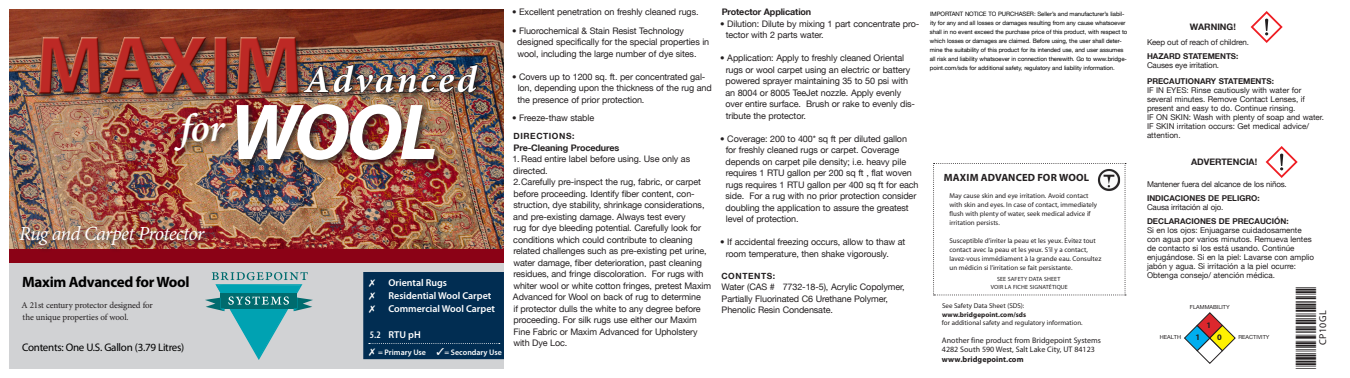
<style>
.page{position:relative;width:1350px;height:378px;background:#fff}
.page>*{position:absolute;margin:0;border:0;box-sizing:border-box;transform-origin:0 0}
.t1{font:italic 700 80px "Myriad Pro";color:#fff}
.t2{font:italic 600 40px "Minion Pro";color:#fff}
.t3{font:italic 700 38.3px "Minion Pro";letter-spacing:.065em;color:#fff}
.t4{font:27px "Free 3 of 9 Extended";color:#231f20}
.t5{font:italic 20px "Minion Pro";letter-spacing:-.04em;color:#fff}
.t6{font:700 15px "Myriad Pro";letter-spacing:-.02em;color:#000}
.t7{font:11px "Myriad Pro";letter-spacing:-.025em;color:#000}
.t8{font:700 10.5px "Myriad Pro";letter-spacing:.01em;color:#231f20}
.t9{font:600 10px "Myriad Pro";color:#fff}
.t10{font:10px "Myriad Pro";letter-spacing:.03em;color:#231f20}
.t11{font:9px/11.5px "Helvetica Neue LT";letter-spacing:-.01em;color:#231f20}
.t12{font:9px "Minion Pro";letter-spacing:-.01em;color:#231f20}
.t13{font:700 9px "Helvetica Neue LT";letter-spacing:-.01em;color:#231f20}
.t14{font:700 8.9px "Helvetica Neue LT";color:#231f20}
.t15{font:700 8.5px "Helvetica Neue LT";letter-spacing:.065em;color:#231f20}
.t16{font:700 8.5px "Myriad Pro";color:#231f20}
.t17{font:8px/9px "Helvetica Neue LT";color:#231f20}
.t18{font:8px "Helvetica Neue LT";letter-spacing:-.02em;color:#231f20}
.t19{font:700 8px "Helvetica Neue LT";color:#231f20}
.t20{font:8px "Myriad Pro";color:#231f20}
.t21{font:600 8px "Myriad Pro";color:#fff}
.t22{font:700 8px "Myriad Pro";letter-spacing:.01em;color:#231f20}
.t23{font:7px/9px "Myriad Pro";color:#231f20}
.t24{font:700 7px "Myriad Pro";letter-spacing:.01em;color:#231f20}
.t25{font:6px/9px "Helvetica Neue LT";letter-spacing:-.01em;color:#000}
.t26{font:6px "Myriad Pro";letter-spacing:.02em;color:#231f20}
.t27{font:5.6px "Helvetica Neue LT";color:#231f20}
.s1{font-stretch:condensed}
</style>
<div class="page">
<img style="left:9px;top:9px;width:495px;height:241px">
<div style="left:9px;top:263px;width:495px;height:106px;background:#d1d2d4"></div>
<div style="left:9px;top:250px;width:495px;height:13px;background:#8b0216"></div>
<div style="left:363px;top:272px;width:141px;height:87px;background:#012d52"></div>
<svg style="left:205px;top:272px;width:108px;height:88px;background:#7eb6bc"></svg>
<div style="left:18px;top:224px;width:195px;height:29px;background:#231f20;opacity:.75"></div>
<div style="left:172px;top:111px;width:62px;height:49px;background:#231f20;opacity:.75"></div>
<div style="left:235px;top:102px;width:208px;height:66px;background:#231f20;opacity:.75"></div>
<img style="left:18px;top:14px;width:287px;height:87px">
<div style="left:302px;top:62px;width:185px;height:39px;background:#231f20;opacity:.75"></div>
<img style="left:303px;top:64px;width:176px;height:29px">
<svg style="left:933px;top:163px;width:193px;height:132px"></svg>
<div style="left:1096px;top:166px;width:27px;height:29px;background:#fff;border-radius:50%"></div>
<img style="left:1097px;top:168px;width:23px;height:24px">
<svg style="left:1251px;top:11px;width:32px;height:32px"></svg>
<svg style="left:1266px;top:146px;width:32px;height:32px"></svg>
<svg style="left:1184px;top:313px;width:51px;height:51px"></svg>
<svg style="left:369px;top:343px;width:131px;height:1px"></svg>
<p class="t3" style="left:305px;top:52px;width:174px">Advanced</p>
<p class="t2" style="left:180px;top:101px;width:46px">for</p>
<p class="t1" style="left:229px;top:80px;width:210px">WOOL</p>
<p class="t5" style="left:19px;top:219px;width:187px">Rug and Carpet Protector</p>
<p class="t6" style="left:22px;top:272px;width:169px">Maxim Advanced for Wool</p>
<p class="t9" style="left:388px;top:276px;width:60px">Oriental Rugs</p>
<p class="t9" style="left:388px;top:289px;width:104px">Residential Wool Carpet</p>
<p class="t9" style="left:388px;top:302px;width:108px">Commercial Wool Carpet</p>
<p class="t9" style="left:370px;top:328px;width:52px"><span class="s1">5.2</span> RTU pH</p>
<p class="t21" style="left:378px;top:347px;width:125px">= Primary Use ✓= Secondary Use</p>
<p class="t12" style="left:21px;top:299px;width:133px">A 21st century protector designed for</p>
<p class="t12" style="left:23px;top:311px;width:107px">the unique properties of wool.</p>
<p class="t7" style="left:22px;top:340px;width:164px">Contents: One U.S. Gallon (3.79 Litres)</p>
<p class="t11" style="left:512px;top:6px;width:188px">• Excellent penetration on freshly cleaned rugs.</p>
<p class="t11" style="left:517px;top:25px;width:193px;text-indent:-5px">• Fluorochemical &amp; Stain Resist Technology designed specifically for the special properties in wool, including the large number of dye sites.</p>
<p class="t11" style="left:518px;top:71px;width:196px;text-indent:-5px">• Covers up to 1200 sq. ft. per concentrated gal&shy;lon, depending upon the thickness of the rug and the presence of prior protection.</p>
<p class="t11" style="left:512px;top:112px;width:84px">• Freeze-thaw stable</p>
<p class="t15" style="left:514px;top:131px;width:62px">DIRECTIONS:</p>
<p class="t13" style="left:514px;top:142px;width:107px">Pre-Cleaning Procedures</p>
<p class="t11" style="left:512px;top:153px;width:179px">1. Read entire label before using. Use only as directed.</p>
<p class="t11" style="left:513px;top:176px;width:200px">2.Carefully pre-inspect the rug, fabric, or carpet before proceeding. Identify fiber content, con&shy;struction, dye stability, shrinkage considerations, and pre-existing damage. Always test every<br>rug for dye bleeding potential. Carefully look for conditions which could contribute to cleaning related challenges such as pre-existing pet urine, water damage, fiber deterioration, past cleaning residues, and fringe discoloration. For rugs with whiter wool or white cotton fringes, pretest Maxim Advanced for Wool on back of rug to determine<br>if protector dulls the white to any degree before proceeding. For silk rugs use either our Maxim Fine Fabric or Maxim Advanced for Upholstery with Dye Loc.</p>
<p class="t13" style="left:722px;top:7px;width:91px">Protector Application</p>
<p class="t11" style="left:726px;top:18px;width:195px;text-indent:-5px">• Dilution: Dilute by mixing 1 part concentrate pro&shy;tector with 2 parts water.</p>
<p class="t11" style="left:725px;top:52px;width:191px;text-indent:-5px">• Application: Apply to freshly cleaned Oriental rugs or wool carpet using an electric or battery powered sprayer maintaining 35 to 50 psi with an 8004 or 8005 TeeJet nozzle. Apply evenly over entire surface. Brush or rake to evenly dis&shy;tribute the protector.</p>
<p class="t11" style="left:725px;top:133px;width:195px;text-indent:-5px">• Coverage: 200 to 400* sq ft per diluted gallon for freshly cleaned rugs or carpet. Coverage depends on carpet pile density; i.e. heavy pile requires 1 RTU gallon per 200 sq ft , flat woven rugs requires 1 RTU gallon per 400 sq ft for each side. For a rug with no prior protection consider doubling the application to assure the greatest level of protection.</p>
<p class="t11" style="left:726px;top:236px;width:181px;text-indent:-5px">• If accidental freezing occurs, allow to thaw at room temperature, then shake vigorously.</p>
<p class="t15" style="left:721px;top:271px;width:55px">CONTENTS:</p>
<p class="t11" style="left:722px;top:281px;width:185px">Water (CAS # 7732-18-5), Acrylic Copolymer,<br>Partially Fluorinated C6 Urethane Polymer,<br>Phenolic Resin Condensate.</p>
<p class="t25" style="left:930px;top:10px;width:199px">IMPORTANT NOTICE TO PURCHASER: Seller’s and manufacturer’s liabil&shy;ity for any and all losses or damages resulting from any cause whatsoever shall in no event exceed the purchase price of this product, with respect to which losses or damages are claimed. Before using, the user shall deter&shy;mine the suitability of this product for its intended use, and user assumes all risk and liability whatsoever in connection therewith. Go to www.bridge&shy;point.com/sds for additional safety, regulatory and liability information.</p>
<p class="t8" style="left:944px;top:170px;width:147px">MAXIM ADVANCED FOR WOOL</p>
<p class="t23" style="left:950px;top:191px;width:149px">May cause skin and eye irritation. Avoid contact with skin and eyes. In case of contact, immediately flush with plenty of water, seek medical advice if irritation persists.</p>
<p class="t23" style="left:950px;top:236px;width:153px">Susceptible d’irriter la peau et les yeux. Évitez tout contact avec la peau et les yeux. S’il y a contact, lavez-vous immédiament à la grande eau. Consultez un médicin si l’irritation se fait persistante.</p>
<p class="t26" style="left:997px;top:275px;width:65px">SEE SAFETY DATA SHEET</p>
<p class="t26" style="left:991px;top:283px;width:79px">VOIR LA FICHE SIGNATÉTIQUE</p>
<p class="t23" style="left:942px;top:302px;width:84px">See Safety Data Sheet (SDS):</p>
<p class="t24" style="left:942px;top:310px;width:86px">www.bridgepoint.com/sds</p>
<p class="t23" style="left:942px;top:318px;width:142px">for additional safety and regulatory information.</p>
<p class="t20" style="left:942px;top:335px;width:160px">Another fine product from Bridgepoint Systems</p>
<p class="t20" style="left:942px;top:345px;width:154px">4282 South 590 West, Salt Lake City, UT 84123</p>
<p class="t22" style="left:942px;top:354px;width:83px">www.bridgepoint.com</p>
<p class="t14" style="left:1190px;top:22px;width:48px">WARNING!</p>
<p class="t18" style="left:1147px;top:38px;width:104px">Keep out of reach of children.</p>
<p class="t19" style="left:1147px;top:51px;width:93px">HAZARD STATEMENTS:</p>
<p class="t18" style="left:1147px;top:61px;width:74px">Causes eye irritation.</p>
<p class="t19" style="left:1147px;top:76px;width:128px">PRECAUTIONARY STATEMENTS:</p>
<p class="t17" style="left:1147px;top:86px;width:159px">IF IN EYES: Rinse cautiously with water for several minutes. Remove Contact Lenses, if present and easy to do. Continue rinsing.</p>
<p class="t17" style="left:1147px;top:113px;width:178px">IF ON SKIN: Wash with plenty of soap and water.</p>
<p class="t17" style="left:1147px;top:122px;width:164px">IF SKIN irritation occurs: Get medical advice/ attention.</p>
<p class="t14" style="left:1191px;top:157px;width:68px">ADVERTENCIA!</p>
<p class="t18" style="left:1147px;top:180px;width:141px">Mantener fuera del alcance de los niños.</p>
<p class="t19" style="left:1147px;top:193px;width:114px">INDICACIONES DE PELIGRO:</p>
<p class="t18" style="left:1147px;top:203px;width:78px">Causa irritación al ojo.</p>
<p class="t19" style="left:1147px;top:216px;width:143px">DECLARACIONES DE PRECAUCIÓN:</p>
<p class="t17" style="left:1147px;top:226px;width:169px">Si en los ojos: Enjuagarse cuidadosamente con agua por varios minutos. Remueva lentes de contacto si los está usando. Continúe enjugándose. Si en la piel: Lavarse con amplio jabón y agua. Si irritación a la piel ocurre:<br>Obtenga consejo/ atención médica.</p>
<p class="t27" style="left:1190px;top:304px;width:41px">FLAMMABILITY</p>
<p class="t16" style="left:1206px;top:320px;width:6px">1</p>
<p class="t16" style="left:1196px;top:332px;width:6px">1</p>
<p class="t16" style="left:1217px;top:332px;width:6px">0</p>
<p class="t27" style="left:1160px;top:334px;width:23px">HEALTH</p>
<p class="t27" style="left:1238px;top:334px;width:33px">REACTIVITY</p>
<p class="t4" style="left:1291px;top:369px;width:84px;rotate:-90deg">*CP10GL*</p>
<p class="t10" style="left:1316px;top:345px;width:36px;rotate:-90deg">CP10GL</p>
</div>
